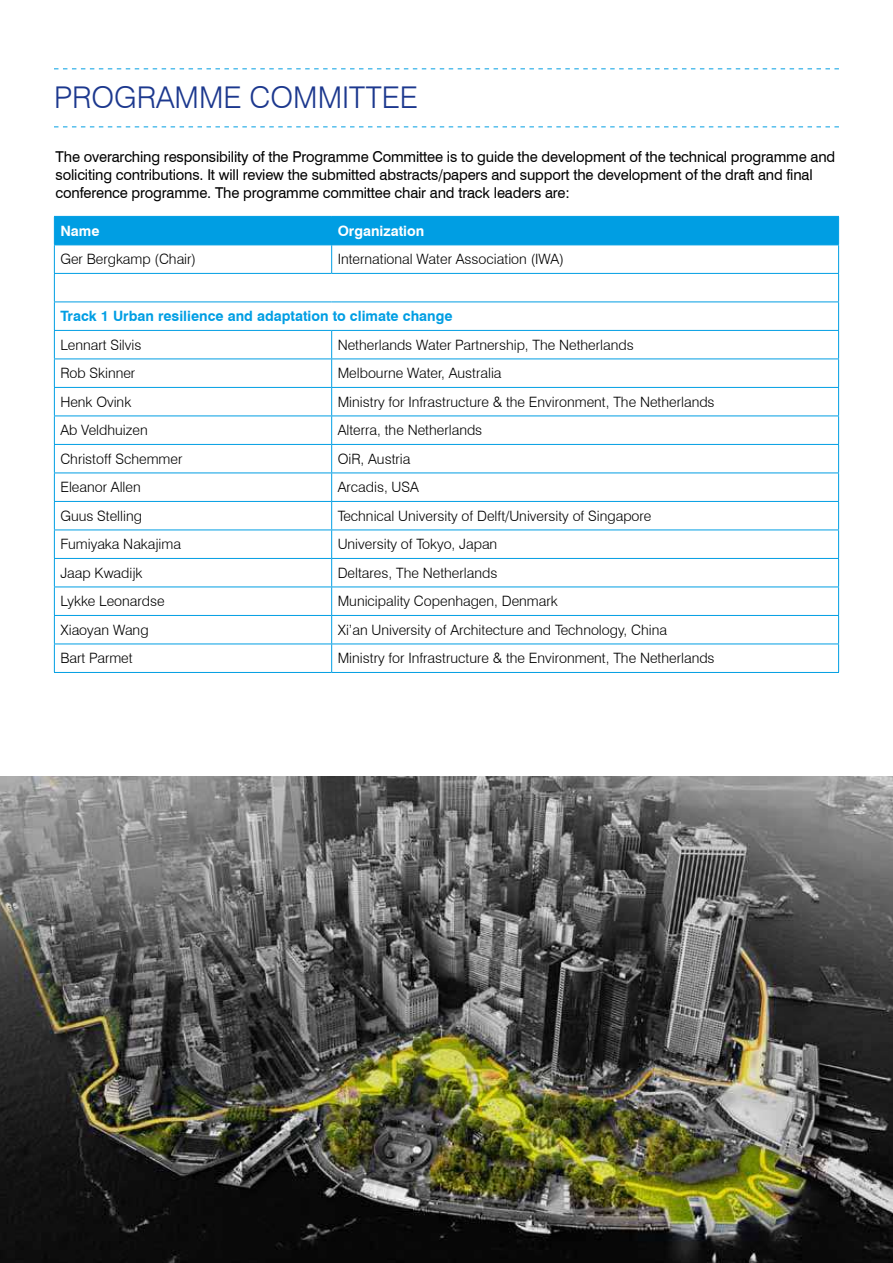
<style>
.page{position:relative;width:893px;height:1263px;background:#fff}
.page>*{position:absolute;margin:0;border:0;box-sizing:border-box;transform-origin:0 0}
.t1{font:300 30px "Swiss 721 BT";color:#1c388e}
.t2{font:15px/18px "Swiss 721 BT";letter-spacing:-.01em;color:#000}
.t3{font:300 14.25px "Swiss 721 BT";color:#000}
.t4{font:700 14.25px "Swiss 721 BT";color:#009ee3}
.t5{font:700 14.25px "Swiss 721 BT";color:#fff}
</style>
<div class="page">
<svg style="left:54px;top:68px;width:785px;height:1px"></svg>
<svg style="left:54px;top:126px;width:785px;height:1px"></svg>
<svg style="left:54px;top:216px;width:785px;height:456px"></svg>
<hr style="left:54px;top:672px;width:278px;height:1px;background:#009ee3">
<hr style="left:332px;top:672px;width:507px;height:1px;background:#009ee3">
<img style="left:0;top:776px;width:893px;height:487px">
<h1 class="t1" style="left:54px;top:86px;width:366px">PROGRAMME COMMITTEE</h1>
<p class="t2" style="left:56px;top:149px;width:781px">The overarching responsibility of the Programme Committee is to guide the development of the technical programme and soliciting contributions. It will review the submitted abstracts/papers and support the development of the draft and final conference programme. The programme committee chair and track leaders are:</p>
<p class="t5" style="left:60px;top:225px;width:41px">Name</p>
<p class="t5" style="left:338px;top:225px;width:88px">Organization</p>
<p class="t3" style="left:60px;top:254px;width:137px">Ger Bergkamp (Chair)</p>
<p class="t3" style="left:338px;top:254px;width:228px">International Water Association (IWA)</p>
<p class="t4" style="left:60px;top:311px;width:394px">Track 1 Urban resilience and adaptation to climate change</p>
<p class="t3" style="left:60px;top:339px;width:83px">Lennart Silvis</p>
<p class="t3" style="left:338px;top:339px;width:298px">Netherlands Water Partnership, The Netherlands</p>
<p class="t3" style="left:60px;top:368px;width:76px">Rob Skinner</p>
<p class="t3" style="left:338px;top:368px;width:165px">Melbourne Water, Australia</p>
<p class="t3" style="left:60px;top:396px;width:72px">Henk Ovink</p>
<p class="t3" style="left:338px;top:396px;width:378px">Ministry for Infrastructure &amp; the Environment, The Netherlands</p>
<p class="t3" style="left:60px;top:425px;width:89px">Ab Veldhuizen</p>
<p class="t3" style="left:338px;top:425px;width:146px">Alterra, the Netherlands</p>
<p class="t3" style="left:60px;top:453px;width:124px">Christoff Schemmer</p>
<p class="t3" style="left:338px;top:453px;width:74px">OiR, Austria</p>
<p class="t3" style="left:60px;top:482px;width:82px">Eleanor Allen</p>
<p class="t3" style="left:338px;top:482px;width:83px">Arcadis, USA</p>
<p class="t3" style="left:60px;top:510px;width:83px">Guus Stelling</p>
<p class="t3" style="left:338px;top:510px;width:315px">Technical University of Delft/University of Singapore</p>
<p class="t3" style="left:60px;top:539px;width:122px">Fumiyaka Nakajima</p>
<p class="t3" style="left:338px;top:539px;width:161px">University of Tokyo, Japan</p>
<p class="t3" style="left:60px;top:567px;width:84px">Jaap Kwadijk</p>
<p class="t3" style="left:338px;top:567px;width:161px">Deltares, The Netherlands</p>
<p class="t3" style="left:60px;top:596px;width:106px">Lykke Leonardse</p>
<p class="t3" style="left:338px;top:596px;width:222px">Municipality Copenhagen, Denmark</p>
<p class="t3" style="left:60px;top:624px;width:90px">Xiaoyan Wang</p>
<p class="t3" style="left:338px;top:624px;width:331px">Xi’an University of Architecture and Technology, China</p>
<p class="t3" style="left:60px;top:653px;width:74px">Bart Parmet</p>
<p class="t3" style="left:338px;top:653px;width:378px">Ministry for Infrastructure &amp; the Environment, The Netherlands</p>
</div>
